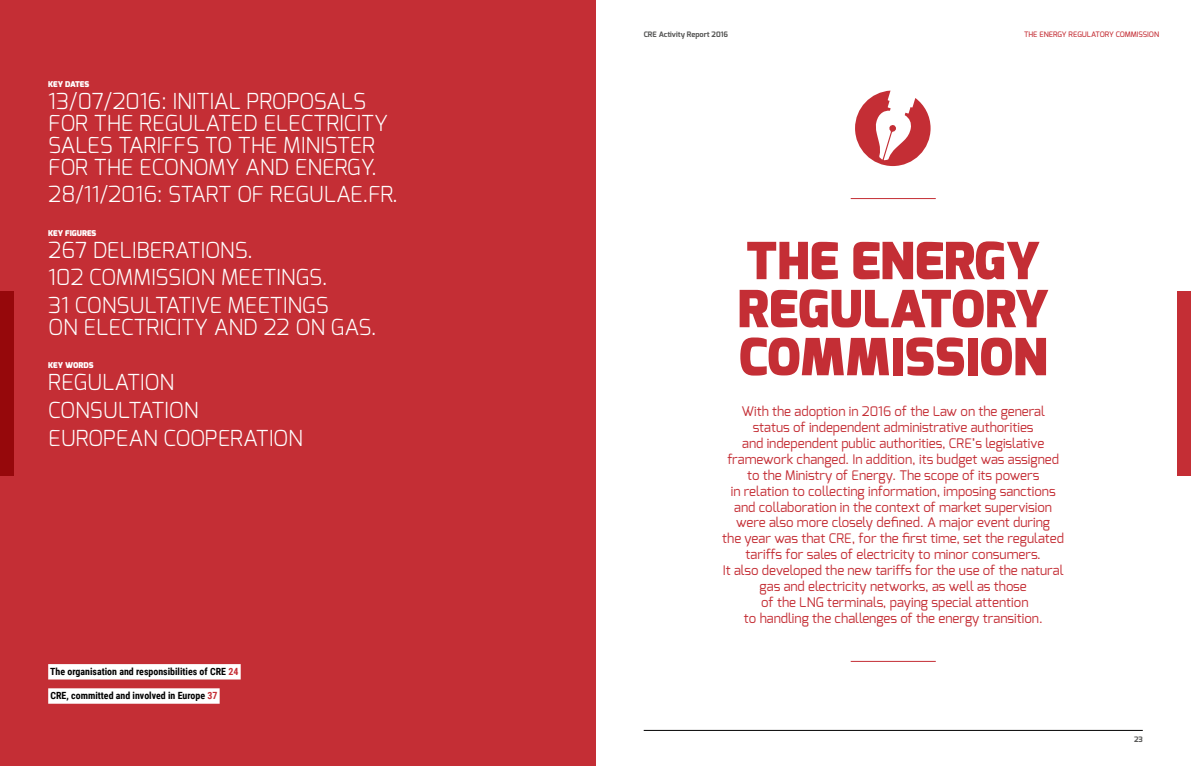
<style>
.page{position:relative;width:1191px;height:766px;background:#fff}
.page>*{position:absolute;margin:0;border:0;box-sizing:border-box;transform-origin:0 0}
.Titre_Chapitre{font:900 51px/48px "Exo";color:#c42e35}
.t1{font:300 22px/22px "Exo";color:#fff}
.Chapo_chapitre{font:13.2px/15.8px "Exo";color:#c42e35;text-align:center}
.t2{font:700 9.9px "Roboto Condensed";color:#000}
.t3{font:900 8px "Exo";color:#fff}
.t4{font:900 8px "Exo";letter-spacing:-.025em;color:#fff}
.t5{font:500 7.5px "Exo";color:#c42e35}
.t6{font:700 7.5px "Exo";color:#575756}
.s1{color:#c42e35}
</style>
<div class="page">
<div style="left:0;top:0;width:595px;height:765px;background:#c42e35"></div>
<div style="left:48px;top:664px;width:193px;height:15px;background:#fff"></div>
<div style="left:48px;top:688px;width:172px;height:15px;background:#fff"></div>
<hr style="left:850px;top:198px;width:85px;height:1px;background:#c42e35">
<hr style="left:850px;top:660px;width:85px;height:1px;background:#c42e35">
<svg style="left:855px;top:91px;width:75px;height:75px"></svg>
<hr style="left:643px;top:730px;width:499px;height:1px;background:#000">
<div style="left:1176px;top:291px;width:15px;height:184px;background:#c42e35"></div>
<div style="left:0;top:291px;width:14px;height:184px;background:#96080b"></div>
<p class="t4" style="left:48px;top:79px;width:42px">KEY DATES</p>
<p class="t1" style="left:48px;top:90px;width:341px">13/07/2016: INITIAL PROPOSALS<br>FOR THE REGULATED ELECTRICITY<br>SALES TARIFFS TO THE MINISTER<br>FOR THE ECONOMY AND ENERGY.</p>
<p class="t1" style="left:48px;top:183px;width:351px">28/11/2016: START OF REGULAE.FR.</p>
<p class="t3" style="left:48px;top:227px;width:50px">KEY FIGURES</p>
<p class="t1" style="left:48px;top:238px;width:206px">267 DELIBERATIONS.</p>
<p class="t1" style="left:48px;top:266px;width:281px">102 COMMISSION MEETINGS.</p>
<p class="t1" style="left:48px;top:294px;width:330px">31 CONSULTATIVE MEETINGS<br>ON ELECTRICITY AND 22 ON GAS.</p>
<p class="t3" style="left:48px;top:360px;width:47px">KEY WORDS</p>
<p class="t1" style="left:48px;top:371px;width:127px">REGULATION</p>
<p class="t1" style="left:48px;top:399px;width:152px">CONSULTATION</p>
<p class="t1" style="left:48px;top:426px;width:256px">EUROPEAN COOPERATION</p>
<p class="t2" style="left:50px;top:664px;width:190px">The organisation and responsibilities of CRE <span class="s1">24</span></p>
<p class="t2" style="left:50px;top:688px;width:168px">CRE, committed and involved in Europe <span class="s1">37</span></p>
<p class="t6" style="left:643px;top:30px;width:86px">CRE Activity Report 2016</p>
<p class="t5" style="left:1024px;top:30px;width:136px">THE ENERGY REGULATORY COMMISSION</p>
<p class="Titre_Chapitre" style="left:737px;top:237px;width:313px">THE ENERGY<br>REGULATORY<br>COMMISSION</p>
<p class="Chapo_chapitre" style="left:722px;top:403px;width:343px">With the adoption in 2016 of the Law on the general status of independent administrative authorities<br>and independent public authorities, CRE’s legislative framework changed. In addition, its budget was assigned to the Ministry of Energy. The scope of its powers<br>in relation to collecting information, imposing sanctions and collaboration in the context of market supervision were also more closely defined. A major event during<br>the year was that CRE, for the first time, set the regulated tariffs for sales of electricity to minor consumers.<br>It also developed the new tariffs for the use of the natural gas and electricity networks, as well as those<br>of the LNG terminals, paying special attention<br>to handling the challenges of the energy transition.</p>
<p class="t6" style="left:1134px;top:734px;width:10px">23</p>
</div>
